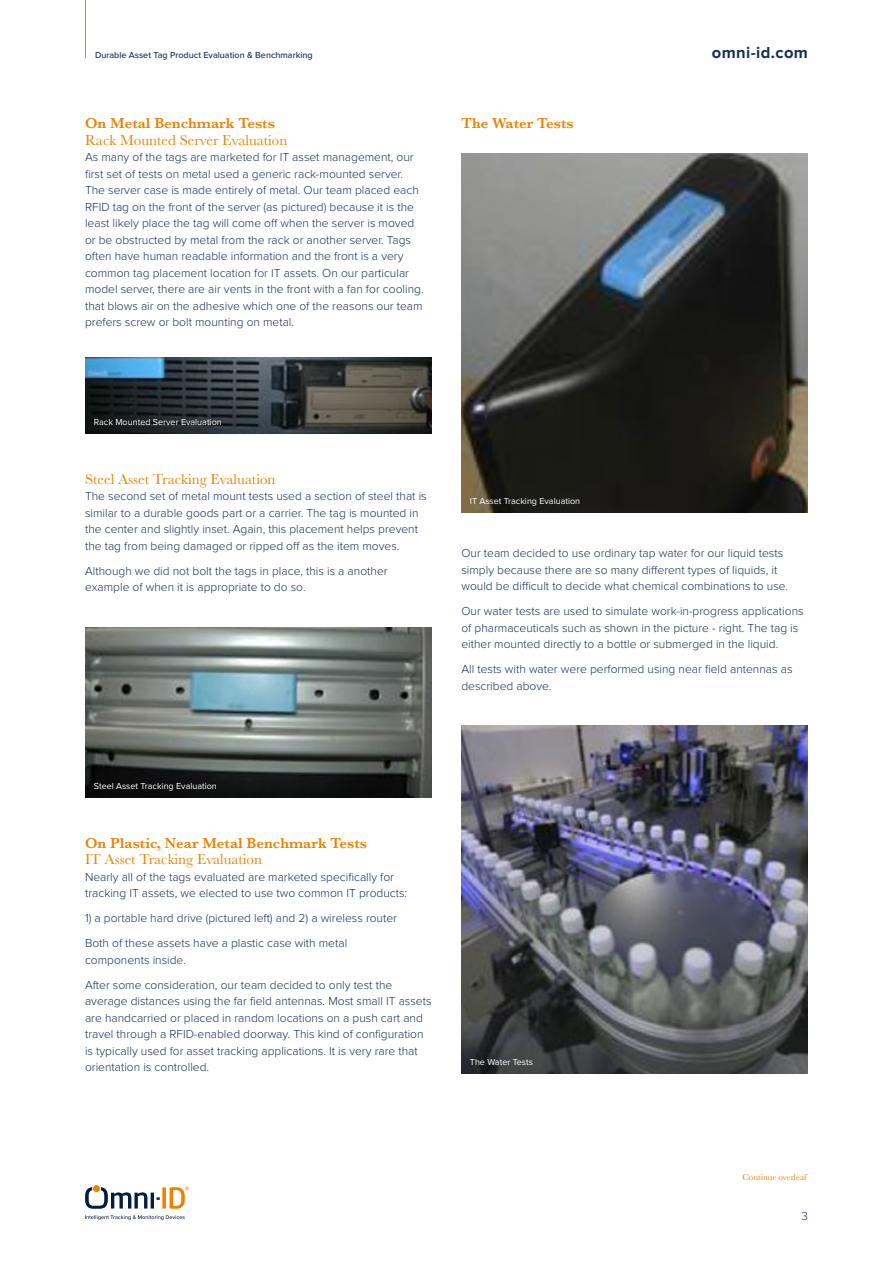
<style>
.page{position:relative;width:893px;height:1263px;background:#fff}
.page>*{position:absolute;margin:0;border:0;box-sizing:border-box;transform-origin:0 0}
.t1{font:700 16.5px "Proxima Nova";letter-spacing:.025em;color:#182f51}
.t2{font:15px "Baskerville";color:#e98301}
.t3{font:600 15px "Baskerville";color:#e98301}
.t4{font:300 12px/16.5px "Proxima Nova";color:#182f51}
.t5{font:9px "Proxima Nova";color:#fff}
.t6{font:500 9px "Proxima Nova";color:#182f51}
.t7{font:9px "Baskerville";color:#e98301}
</style>
<div class="page">
<img style="left:461px;top:153px;width:347px;height:359px">
<img style="left:461px;top:726px;width:347px;height:348px">
<img style="left:85px;top:358px;width:347px;height:75px">
<img style="left:85px;top:628px;width:347px;height:169px">
<hr style="left:85px;top:0;width:1px;height:58px;background:#e98301">
<svg style="left:85px;top:1187px;width:62px;height:22px"></svg>
<hr style="left:151px;top:1192px;width:3px;height:16px;background:#011e41">
<svg style="left:162px;top:1187px;width:4px;height:21px"></svg>
<div style="left:93px;top:1185px;width:7px;height:7px;background:#e98301;border-radius:50%"></div>
<svg style="left:170px;top:1187px;width:19px;height:22px"></svg>
<svg style="left:85px;top:1215px;width:100px;height:5px"></svg>
<p class="t6" style="left:95px;top:50px;width:219px">Durable Asset Tag Product Evaluation &amp; Benchmarking</p>
<p class="t3" style="left:85px;top:113px;width:191px">On Metal Benchmark Tests</p>
<p class="t2" style="left:85px;top:130px;width:204px">Rack Mounted Server Evaluation</p>
<p class="t4" style="left:85px;top:149px;width:340px">As many of the tags are marketed for IT asset management, our first set of tests on metal used a generic rack-mounted server.<br>The server case is made entirely of metal. Our team placed each RFID tag on the front of the server (as pictured) because it is the least likely place the tag will come off when the server is moved or be obstructed by metal from the rack or another server. Tags often have human readable information and the front is a very common tag placement location for IT assets. On our particular model server, there are air vents in the front with a fan for cooling. that blows air on the adhesive which one of the reasons our team prefers screw or bolt mounting on metal.</p>
<p class="t3" style="left:461px;top:113px;width:114px">The Water Tests</p>
<h1 class="t1" style="left:712px;top:43px;width:98px">omni-id.com</h1>
<p class="t5" style="left:94px;top:416px;width:129px">Rack Mounted Server Evaluation</p>
<p class="t2" style="left:85px;top:469px;width:192px">Steel Asset Tracking Evaluation</p>
<p class="t4" style="left:85px;top:488px;width:343px">The second set of metal mount tests used a section of steel that is similar to a durable goods part or a carrier. The tag is mounted in the center and slightly inset. Again, this placement helps prevent the tag from being damaged or ripped off as the item moves.</p>
<p class="t4" style="left:85px;top:563px;width:304px">Although we did not bolt the tags in place, this is a another example of when it is appropriate to do so.</p>
<p class="t5" style="left:470px;top:496px;width:112px">IT Asset Tracking Evaluation</p>
<p class="t4" style="left:461px;top:545px;width:328px">Our team decided to use ordinary tap water for our liquid tests simply because there are so many different types of liquids, it would be difficult to decide what chemical combinations to use.</p>
<p class="t4" style="left:461px;top:603px;width:344px">Our water tests are used to simulate work-in-progress applications of pharmaceuticals such as shown in the picture - right. The tag is either mounted directly to a bottle or submerged in the liquid.</p>
<p class="t4" style="left:461px;top:661px;width:333px">All tests with water were performed using near field antennas as described above.</p>
<p class="t5" style="left:94px;top:781px;width:124px">Steel Asset Tracking Evaluation</p>
<p class="t3" style="left:85px;top:832px;width:284px">On Plastic, Near Metal Benchmark Tests</p>
<p class="t2" style="left:85px;top:850px;width:179px">IT Asset Tracking Evaluation</p>
<p class="t4" style="left:85px;top:869px;width:324px">Nearly all of the tags evaluated are marketed specifically for tracking IT assets, we elected to use two common IT products:</p>
<p class="t4" style="left:85px;top:906px;width:313px;line-height:25px">1) a portable hard drive (pictured left) and 2) a wireless router<br>Both of these assets have a plastic case with metal</p>
<p class="t4" style="left:85px;top:948px;width:309px;line-height:25px">components inside.<br>After some consideration, our team decided to only test the</p>
<p class="t4" style="left:85px;top:993px;width:348px">average distances using the far field antennas. Most small IT assets are handcarried or placed in random locations on a push cart and travel through a RFID-enabled doorway. This kind of configuration is typically used for asset tracking applications. It is very rare that orientation is controlled.</p>
<p class="t5" style="left:470px;top:1057px;width:64px">The Water Tests</p>
<p class="t7" style="left:742px;top:1172px;width:66px">Continue overleaf</p>
<p class="t4" style="left:801px;top:1208px;width:8px">3</p>
</div>
